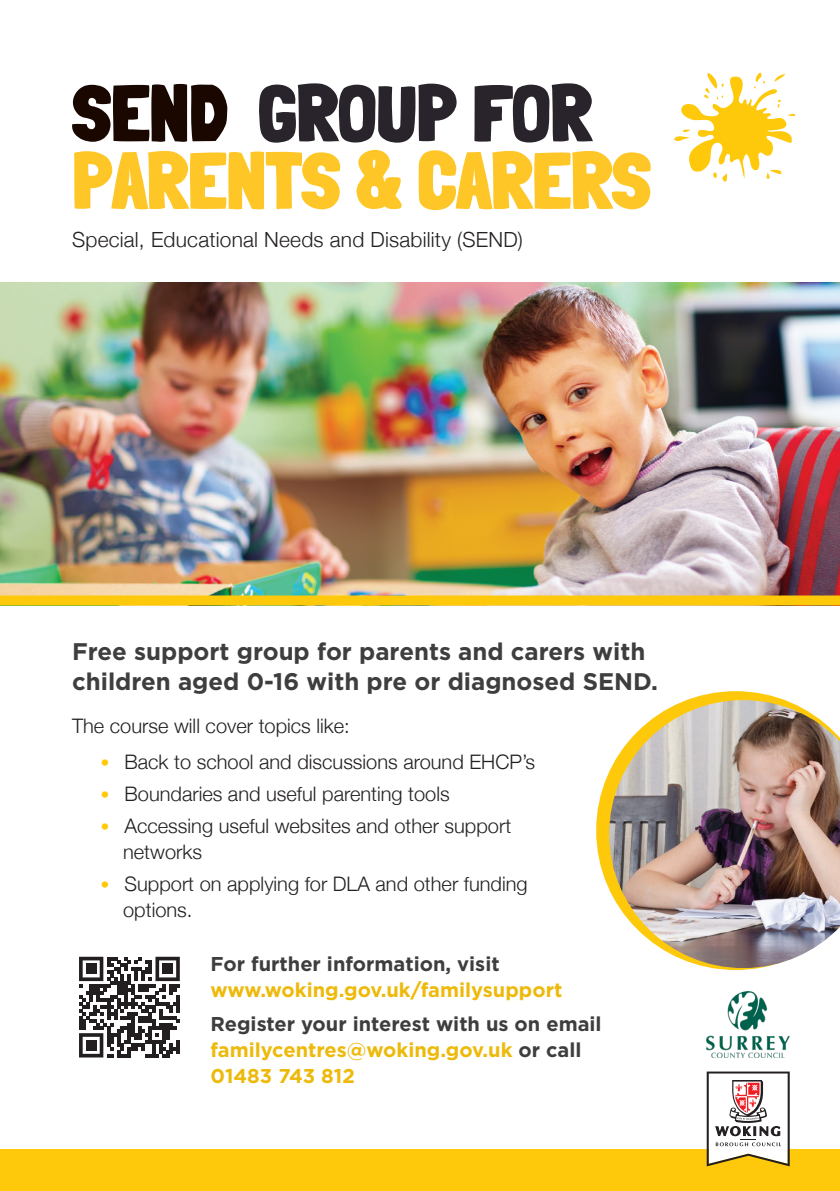
<style>
.page{position:relative;width:840px;height:1191px;background:#fff}
.page>*{position:absolute;margin:0;border:0;box-sizing:border-box;transform-origin:0 0}
.t1{font:900 79.8px/67.6px "Londrina Solid";color:#fec727}
.t2{font:700 24px/30px "Gotham";color:#3e3e3f}
.t3{font:300 20.8px "Helvetica Neue";letter-spacing:.01em;color:#231f20}
.t4{font:300 20px "Helvetica Neue";color:#231f20}
.t5{font:700 20px/26px "Gotham";color:#3e3e3f}
.t6{font:700 20px/26px "Gotham";color:#edba0b}
.s1{color:#1a0800}
.s2{color:#29242b}
.s3{font-family:"Lulo Clean One";font-weight:700;color:#fec80b}
.s4{color:#3e3e3f}
.s5{color:#edba0b}
</style>
<div class="page">
<img style="left:0;top:283px;width:839px;height:312px">
<svg style="left:596px;top:691px;width:189px;height:279px"></svg>
<div style="left:0;top:595px;width:839px;height:10px;background:#fec80b"></div>
<svg style="left:674px;top:72px;width:121px;height:110px"></svg>
<img style="left:608px;top:700px;width:231px;height:268px">
<svg style="left:79px;top:956px;width:101px;height:101px"></svg>
<div style="left:86px;top:963px;width:10px;height:11px;background:#231f20"></div>
<div style="left:162px;top:963px;width:11px;height:11px;background:#231f20"></div>
<div style="left:86px;top:1040px;width:10px;height:10px;background:#231f20"></div>
<div style="left:0;top:1149px;width:839px;height:42px;background:#fec80b"></div>
<img style="left:706px;top:991px;width:83px;height:66px">
<svg style="left:706px;top:1071px;width:83px;height:95px"></svg>
<h1 class="t1" style="left:72px;top:78px;width:579px"><span class="s1">SEND</span> <span class="s2">GROUP FOR<br></span>PARENTS &amp; CARERS</h1>
<p class="t3" style="left:72px;top:223px;width:452px">Special, Educational Needs and Disability (SEND)</p>
<p class="t2" style="left:72px;top:636px;width:587px">Free support group for parents and carers with children aged 0-16 with pre or diagnosed SEND.</p>
<p class="t4" style="left:72px;top:709px;width:279px">The course will cover topics like:</p>
<p class="t4" style="left:100px;top:745px;width:436px"><span class="s3">•</span> Back to school and discussions around EHCP’s</p>
<p class="t4" style="left:100px;top:777px;width:350px"><span class="s3">•</span> Boundaries and useful parenting tools</p>
<p class="t4" style="left:100px;top:809px;width:412px"><span class="s3">•</span> Accessing useful websites and other support</p>
<p class="t4" style="left:123px;top:835px;width:80px">networks</p>
<p class="t4" style="left:100px;top:867px;width:428px"><span class="s3">•</span> Support on applying for DLA and other funding</p>
<p class="t4" style="left:123px;top:893px;width:71px">options.</p>
<p class="t6" style="left:210px;top:950px;width:353px"><span class="s4">For further information, visit </span>www.woking.gov.uk/familysupport</p>
<p class="t5" style="left:210px;top:1010px;width:392px">Register your interest with us on email <span class="s5">familycentres@woking.gov.uk</span> or call<br><span class="s5">01483 743 812</span></p>
</div>
